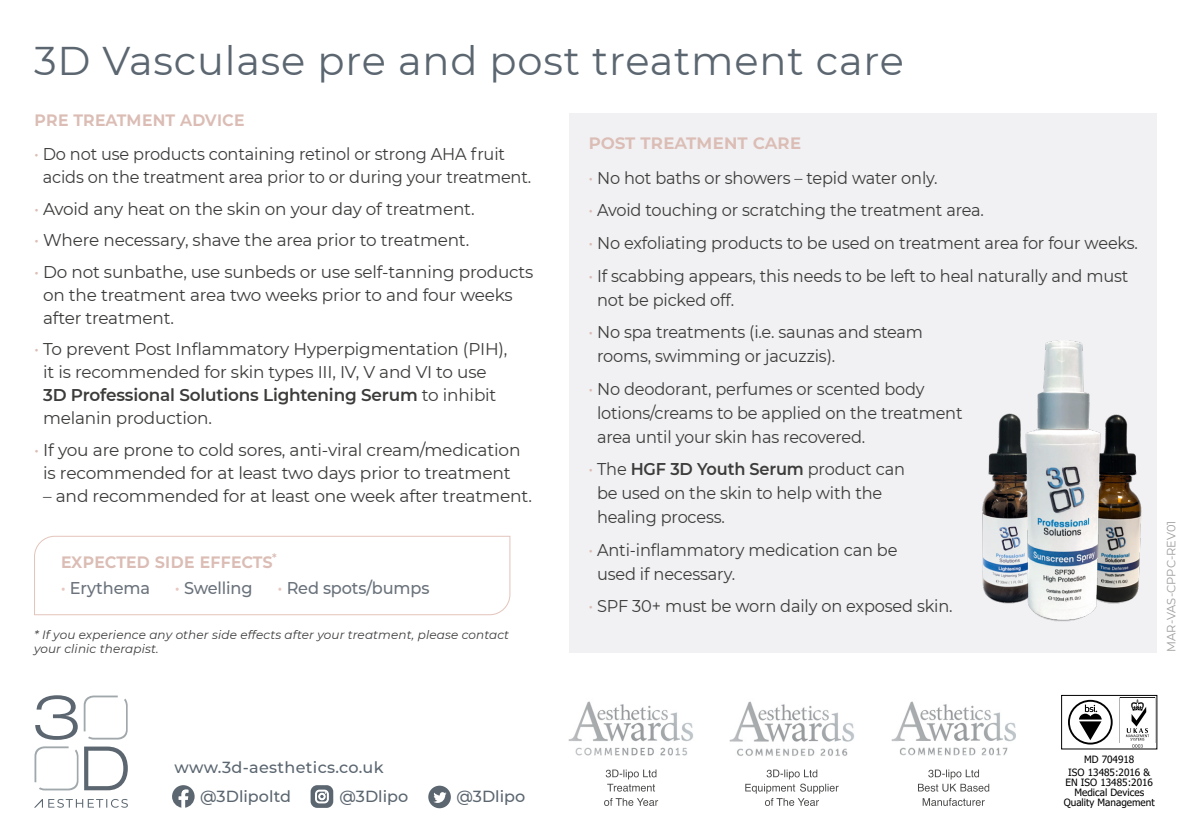
<style>
.page{position:relative;width:1191px;height:840px;background:#fff}
.page>*{position:absolute;margin:0;border:0;box-sizing:border-box;transform-origin:0 0}
.t1{font:40px "Montserrat";letter-spacing:.02em;color:#5b6670}
.t2{font:600 20px "Montserrat";letter-spacing:-.01em;color:#dbbdb5;scale:.95 1}
.t3{font:600 20px "Montserrat";letter-spacing:-.01em;color:#dbbdb5}
.t4{font:17px/24px "Montserrat";letter-spacing:-.01em;color:#3c3c3b;scale:.95 1}
.t5{font:17px/23px "Montserrat";letter-spacing:-.01em;color:#3c3c3b}
.t6{font:500 17px "Montserrat";letter-spacing:-.01em;color:#6a727b;scale:.95 1}
.t7{font:500 16px/29.2px "Montserrat";color:#5b6670}
.t8{font:italic 12px/14px "Montserrat";letter-spacing:.01em;color:#3c3c3b}
.t9{font:12px "Montserrat";color:#9d9d9c;scale:.95 1}
.t10{font:10px/10px "Tahoma";color:#000;text-align:center}
.s1{color:#dbbdb5}
.s2{font-weight:600}
.s3{color:#e7c9c1}
</style>
<div class="page">
<div style="left:569px;top:113px;width:588px;height:539px;background:#f1f1f3"></div>
<svg style="left:172px;top:785px;width:23px;height:22px"></svg>
<div style="left:428px;top:785px;width:23px;height:22px;background:#5b6670;border-radius:50%"></div>
<svg style="left:433px;top:792px;width:13px;height:10px"></svg>
<svg style="left:310px;top:784px;width:23px;height:23px"></svg>
<svg style="left:315px;top:789px;width:14px;height:13px"></svg>
<svg style="left:84px;top:695px;width:44px;height:44px"></svg>
<svg style="left:84px;top:746px;width:44px;height:43px"></svg>
<svg style="left:35px;top:695px;width:43px;height:44px"></svg>
<svg style="left:34px;top:799px;width:94px;height:8px"></svg>
<svg style="left:35px;top:746px;width:43px;height:44px"></svg>
<svg style="left:1068px;top:699px;width:44px;height:45px"></svg>
<svg style="left:1069px;top:701px;width:41px;height:41px"></svg>
<div style="left:1061px;top:694px;width:96px;height:54px;border:1px solid #000"></div>
<svg style="left:1125px;top:699px;width:24px;height:48px"></svg>
<img style="left:729px;top:701px;width:125px;height:55px">
<svg style="left:745px;top:769px;width:93px;height:36px"></svg>
<img style="left:891px;top:701px;width:125px;height:41px">
<img style="left:900px;top:741px;width:107px;height:15px">
<svg style="left:922px;top:798px;width:62px;height:7px"></svg>
<svg style="left:918px;top:769px;width:71px;height:22px"></svg>
<img style="left:569px;top:701px;width:124px;height:41px">
<img style="left:575px;top:747px;width:112px;height:9px">
<svg style="left:604px;top:798px;width:54px;height:7px"></svg>
<svg style="left:606px;top:769px;width:50px;height:22px"></svg>
<svg style="left:34px;top:535px;width:477px;height:80px"></svg>
<img style="left:1105px;top:414px;width:37px;height:166px">
<img style="left:982px;top:413px;width:39px;height:167px">
<svg style="left:982px;top:580px;width:157px;height:24px"></svg>
<img style="left:1021px;top:340px;width:84px;height:282px">
<h1 class="t1" style="left:34px;top:33px;width:871px">3D Vasculase pre and post treatment care</h1>
<p class="t2" style="left:34px;top:104px;width:223px">pre treatment advice</p>
<p class="t4" style="left:43px;top:142px;width:516px;line-height:23px;text-indent:-9px"><span class="s1">•</span> Do not use products containing retinol or strong AHA fruit acids on the treatment area prior to or during your treatment.</p>
<p class="t5" style="left:34px;top:196px;width:442px"><span class="s1">•</span> Avoid any heat on the skin on your day of treatment.</p>
<p class="t5" style="left:34px;top:228px;width:437px"><span class="s1">•</span> Where necessary, shave the area prior to treatment.</p>
<p class="t5" style="left:43px;top:259px;width:492px;text-indent:-9px"><span class="s1">•</span> Do not sunbathe, use sunbeds or use self-tanning products on the treatment area two weeks prior to and four weeks after treatment.</p>
<p class="t5" style="left:43px;top:337px;width:466px;text-indent:-9px"><span class="s1">•</span> To prevent Post Inflammatory Hyperpigmentation (PIH), it is recommended for skin types III, IV, V and VI to use <span class="s2">3D Professional Solutions Lightening Serum</span> to inhibit melanin production.</p>
<p class="t5" style="left:34px;top:437px;width:488px;text-align:center"><span class="s1">•</span> If you are prone to cold sores, anti-viral cream/medication is recommended for at least two days prior to treatment</p>
<p class="t5" style="left:43px;top:483px;width:490px">– and recommended for at least one week after treatment.</p>
<p class="t2" style="left:61px;top:546px;width:229px">expected side effects<sup>*</sup></p>
<p class="t6" style="left:61px;top:576px;width:95px"><span class="s3">•</span> Erythema</p>
<p class="t6" style="left:175px;top:576px;width:83px"><span class="s3">•</span> Swelling</p>
<p class="t6" style="left:278px;top:576px;width:161px"><span class="s3">•</span> Red spots/bumps</p>
<p class="t8" style="left:34px;top:626px;width:476px">* If you experience any other side effects after your treatment, please contact your clinic therapist.</p>
<p class="t3" style="left:588px;top:127px;width:214px">post treatment care</p>
<p class="t4" style="left:588px;top:165px;width:369px"><span class="s1">•</span> No hot baths or showers – tepid water only.</p>
<p class="t4" style="left:588px;top:198px;width:418px"><span class="s1">•</span> Avoid touching or scratching the treatment area.</p>
<p class="t4" style="left:588px;top:230px;width:580px"><span class="s1">•</span> No exfoliating products to be used on treatment area for four weeks.</p>
<p class="t4" style="left:597px;top:263px;width:561px;text-indent:-9px"><span class="s1">•</span> If scabbing appears, this needs to be left to heal naturally and must not be picked off.</p>
<p class="t4" style="left:597px;top:319px;width:344px;text-indent:-9px"><span class="s1">•</span> No spa treatments (i.e. saunas and steam rooms, swimming or jacuzzis).</p>
<p class="t4" style="left:597px;top:376px;width:386px;text-indent:-9px"><span class="s1">•</span> No deodorant, perfumes or scented body lotions/creams to be applied on the treatment area until your skin has recovered.</p>
<p class="t4" style="left:597px;top:456px;width:325px;text-indent:-9px"><span class="s1">•</span> The <span class="s2">HGF 3D Youth Serum</span> product can be used on the skin to help with the healing process.</p>
<p class="t4" style="left:597px;top:537px;width:318px;text-indent:-9px"><span class="s1">•</span> Anti-inflammatory medication can be used if necessary.</p>
<p class="t4" style="left:588px;top:593px;width:385px"><span class="s1">•</span> SPF 30+ must be worn daily on exposed skin.</p>
<p class="t9" style="left:1162px;top:651px;width:139px;rotate:-90deg">MAR-VAS-CPPC-REV01</p>
<p class="t7" style="left:200px;top:751px;width:185px;text-indent:-26px">www.3d-aesthetics.co.uk @3Dlipoltd</p>
<p class="t7" style="left:339px;top:780px;width:70px">@3Dlipo</p>
<p class="t7" style="left:456px;top:780px;width:70px">@3Dlipo</p>
<p class="t10" style="left:1068px;top:753px;width:84px;line-height:12.8px">MD 704918<br>ISO 13485:2016 &amp;</p>
<p class="t10" style="left:1063px;top:777px;width:93px">EN ISO 13485:2016<br>Medical Devices<br>Quality Management</p>
</div>
